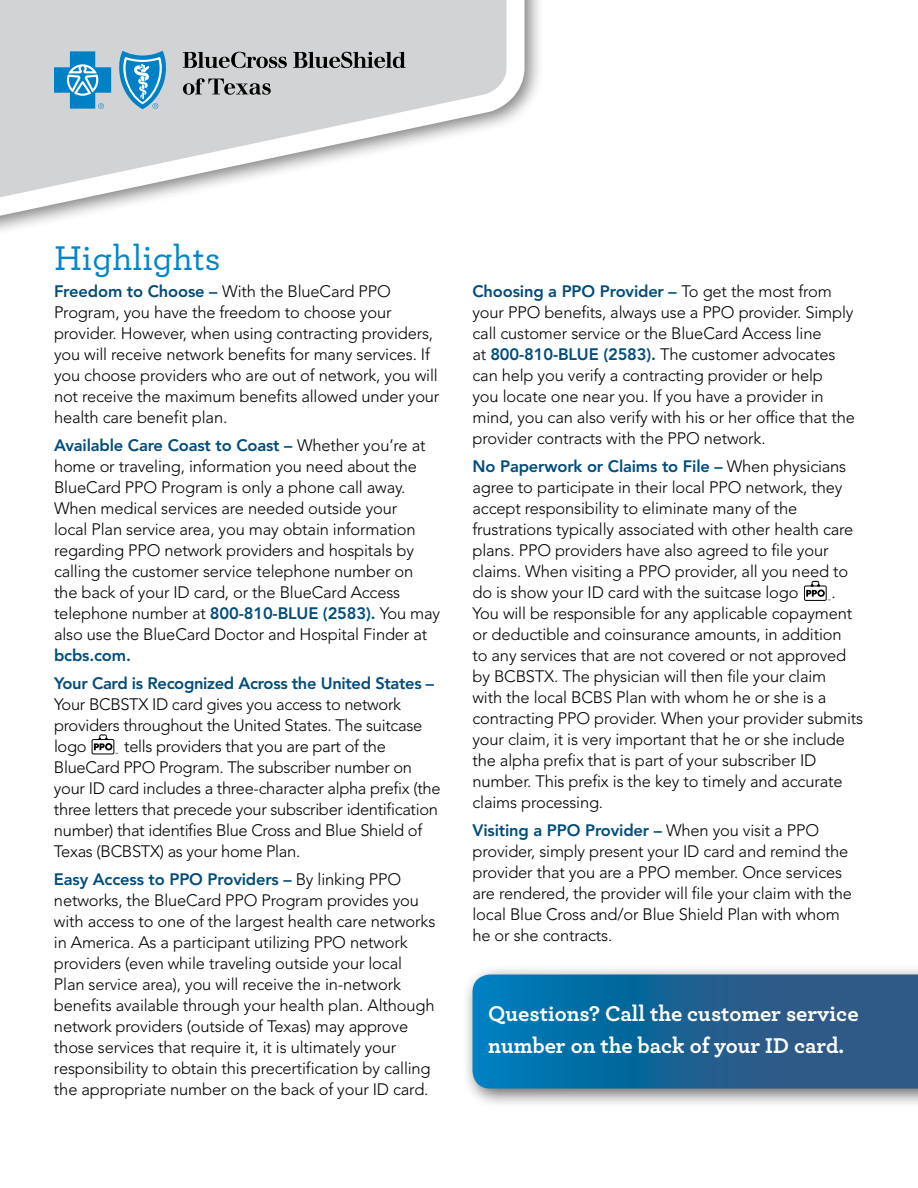
<style>
.page{position:relative;width:918px;height:1188px;background:#fff}
.page>*{position:absolute;margin:0;border:0;box-sizing:border-box;transform-origin:0 0}
.t1{font:500 36px "Archer";color:#0085cb}
.t2{font:700 22.5px/31.5px "Archer";color:#fff}
.t3{font:300 16.5px/21px "Avenir";letter-spacing:-.01em;color:#000}
.t4{font:800 16.5px/27.8px "Avenir";letter-spacing:-.02em;color:#004c7c}
.s1{font-weight:800;color:#004c7c}
</style>
<div class="page">
<div style="left:0;top:0;width:545px;height:283px;background:#000;opacity:.5"></div>
<svg style="left:0;top:0;width:534px;height:280px"></svg>
<div style="left:462px;top:964px;width:456px;height:145px;background:#000;opacity:.6"></div>
<svg style="left:472px;top:975px;width:446px;height:114px;background:#196597"></svg>
<div style="left:92px;top:739px;width:22px;height:15px;border:1px solid #000"></div>
<svg style="left:94px;top:734px;width:24px;height:20px"></svg>
<div style="left:804px;top:586px;width:22px;height:15px;border:1px solid #000"></div>
<svg style="left:806px;top:581px;width:24px;height:20px"></svg>
<svg style="left:54px;top:51px;width:57px;height:58px;background:#60a9d1"></svg>
<svg style="left:118px;top:51px;width:49px;height:58px;background:#68aed3"></svg>
<svg style="left:183px;top:52px;width:104px;height:16px;background:#868888"></svg>
<svg style="left:293px;top:52px;width:113px;height:16px;background:#7d7e7f"></svg>
<svg style="left:183px;top:78px;width:88px;height:17px"></svg>
<h1 class="t1" style="left:54px;top:232px;width:168px">Highlights</h1>
<p class="t3" style="left:54px;top:281px;width:387px"><span class="s1">Freedom to Choose –</span> With the BlueCard PPO Program, you have the freedom to choose your provider. However, when using contracting providers, you will receive network benefits for many services. If you choose providers who are out of network, you will not receive the maximum benefits allowed under your health care benefit plan.</p>
<p class="t3" style="left:54px;top:435px;width:388px"><span class="s1">Available Care Coast to Coast –</span> Whether you’re at home or traveling, information you need about the BlueCard PPO Program is only a phone call away.<br>When medical services are needed outside your<br>local Plan service area, you may obtain information regarding PPO network providers and hospitals by calling the customer service telephone number on the back of your ID card, or the BlueCard Access telephone number at <span class="s1">800-810-BLUE (2583).</span> You may also use the BlueCard Doctor and Hospital Finder at</p>
<p class="t4" style="left:54px;top:642px;width:382px">bcbs.com.<br>Your Card is Recognized Across the United States –</p>
<p class="t3" style="left:54px;top:694px;width:370px">Your BCBSTX ID card gives you access to network providers throughout the United States. The suitcase logo</p>
<p class="t3" style="left:54px;top:736px;width:388px;text-indent:70px">tells providers that you are part of the BlueCard PPO Program. The subscriber number on your ID card includes a three-character alpha prefix (the three letters that precede your subscriber identification number) that identifies Blue Cross and Blue Shield of Texas (BCBSTX) as your home Plan.</p>
<p class="t3" style="left:54px;top:869px;width:383px"><span class="s1">Easy Access to PPO Providers –</span> By linking PPO networks, the BlueCard PPO Program provides you with access to one of the largest health care networks in America. As a participant utilizing PPO network providers (even while traveling outside your local Plan service area), you will receive the in-network benefits available through your health plan. Although network providers (outside of Texas) may approve those services that require it, it is ultimately your responsibility to obtain this precertification by calling the appropriate number on the back of your ID card.</p>
<p class="t3" style="left:473px;top:281px;width:384px"><span class="s1">Choosing a PPO Provider –</span> To get the most from your PPO benefits, always use a PPO provider. Simply call customer service or the BlueCard Access line<br>at <span class="s1">800-810-BLUE (2583).</span> The customer advocates can help you verify a contracting provider or help<br>you locate one near you. If you have a provider in mind, you can also verify with his or her office that the provider contracts with the PPO network.</p>
<p class="t3" style="left:473px;top:456px;width:382px"><span class="s1">No Paperwork or Claims to File –</span> When physicians agree to participate in their local PPO network, they accept responsibility to eliminate many of the frustrations typically associated with other health care plans. PPO providers have also agreed to file your claims. When visiting a PPO provider, all you need to do is show your ID card with the suitcase logo</p>
<p class="t3" style="left:473px;top:582px;width:392px;text-indent:359px">.<br>You will be responsible for any applicable copayment or deductible and coinsurance amounts, in addition<br>to any services that are not covered or not approved by BCBSTX. The physician will then file your claim<br>with the local BCBS Plan with whom he or she is a contracting PPO provider. When your provider submits your claim, it is very important that he or she include the alpha prefix that is part of your subscriber ID number. This prefix is the key to timely and accurate claims processing.</p>
<p class="t3" style="left:473px;top:820px;width:381px"><span class="s1">Visiting a PPO Provider –</span> When you visit a PPO provider, simply present your ID card and remind the provider that you are a PPO member. Once services are rendered, the provider will file your claim with the local Blue Cross and/or Blue Shield Plan with whom he or she contracts.</p>
<h2 class="t2" style="left:488px;top:997px;width:372px">Questions? Call the customer service number on the back of your ID card.</h2>
</div>
